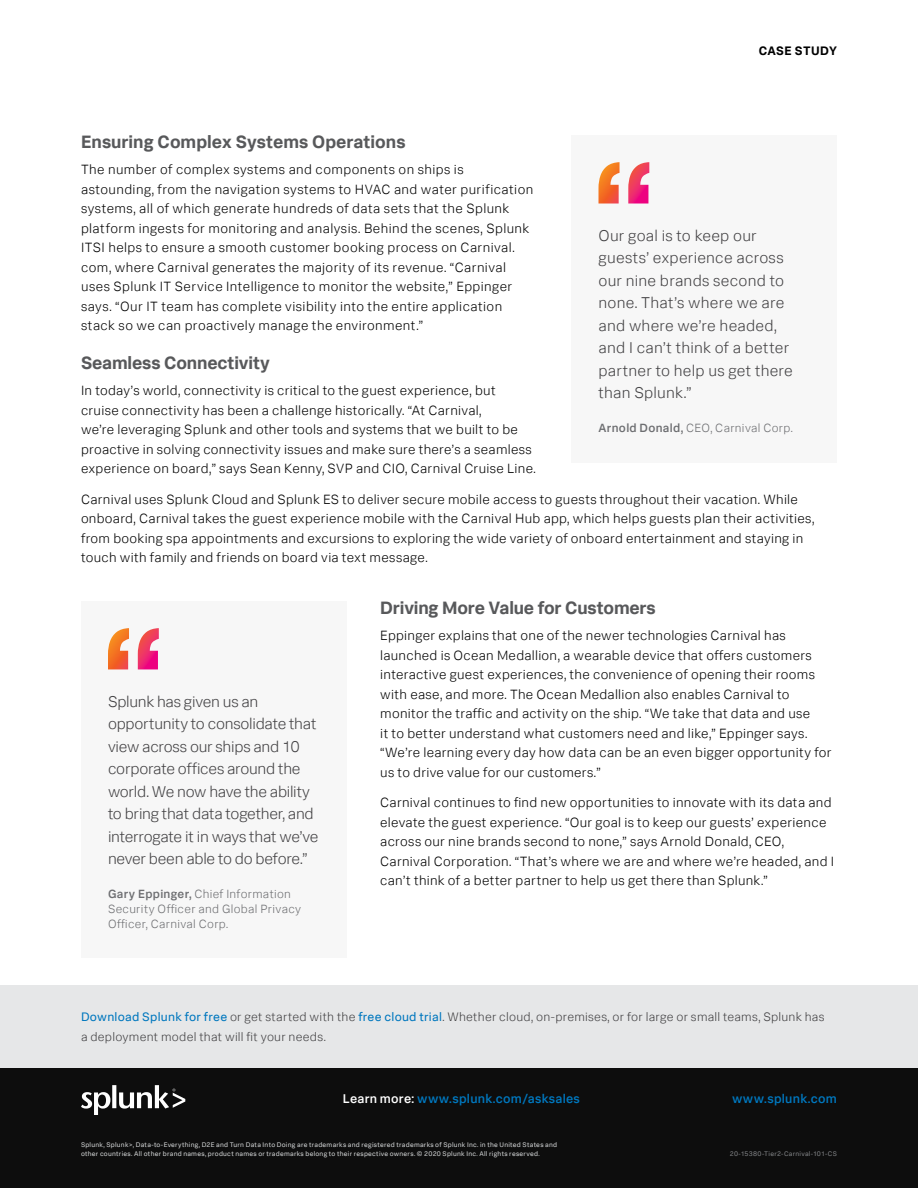
<style>
.page{position:relative;width:918px;height:1188px;background:#fff}
.page>*{position:absolute;margin:0;border:0;box-sizing:border-box;transform-origin:0 0}
.Subhead_1{font:700 18px "Splunk Data Sans";letter-spacing:-.005em;color:#58595b}
.Pull_Quote{font:300 15.75px/22.5px "Splunk Data Sans";letter-spacing:-.01em;color:#414042}
.Pull_Quote-2{font:300 15.75px/22.5px "Splunk Data Sans";letter-spacing:.015em;color:#414042}
.Body{font:300 13.5px/19.5px "Splunk Data Sans";letter-spacing:.02em;color:#000}
.t1{font:500 12.75px "Splunk Data Sans";letter-spacing:.02em;color:#0077be}
.Download_box_body_te{font:300 12.3px/19.5px "Splunk Data Sans";letter-spacing:.02em;color:#414042}
.t2{font:700 12.3px "Splunk Data Sans";letter-spacing:.035em;color:#000}
.Pull_Quote_attribute{font:300 12px/15px "Splunk Data Sans";letter-spacing:.025em;color:#6d6e71}
.t3{font:6.75px/8.7px "Splunk Data Sans";letter-spacing:.035em;color:#d1d3d4}
.t4{font:6.75px "Splunk Data Sans";letter-spacing:.035em;color:#808285}
.s1{font-weight:500}
.s2{font-weight:400;color:#0077be}
.s3{color:#fff}
</style>
<div class="page">
<div style="left:0;top:1066px;width:918px;height:122px;background:#0d0d0d"></div>
<svg style="left:81px;top:1085px;width:104px;height:29px"></svg>
<div style="left:0;top:986px;width:918px;height:82px;background:#e6e7e8"></div>
<div style="left:572px;top:135px;width:265px;height:327px;background:#f7f7f7"></div>
<svg style="left:598px;top:162px;width:51px;height:42px"></svg>
<div style="left:81px;top:601px;width:265px;height:356px;background:#f7f7f7"></div>
<svg style="left:108px;top:628px;width:51px;height:41px"></svg>
<p class="t2" style="left:759px;top:43px;width:80px">CASE STUDY</p>
<p class="Subhead_1" style="left:81px;top:131px;width:326px">Ensuring Complex Systems Operations</p>
<p class="Body" style="left:81px;top:160px;width:454px">The number of complex systems and components on ships is astounding, from the navigation systems to HVAC and water purification systems, all of which generate hundreds of data sets that the Splunk platform ingests for monitoring and analysis. Behind the scenes, Splunk ITSI helps to ensure a smooth customer booking process on Carnival. com, where Carnival generates the majority of its revenue. “Carnival uses Splunk IT Service Intelligence to monitor the website,” Eppinger says. “Our IT team has complete visibility into the entire application stack so we can proactively manage the environment.”</p>
<p class="Subhead_1" style="left:81px;top:352px;width:190px">Seamless Connectivity</p>
<p class="Body" style="left:81px;top:381px;width:456px">In today’s world, connectivity is critical to the guest experience, but cruise connectivity has been a challenge historically. “At Carnival,<br>we’re leveraging Splunk and other tools and systems that we built to be proactive in solving connectivity issues and make sure there’s a seamless experience on board,” says Sean Kenny, SVP and CIO, Carnival Cruise Line.</p>
<p class="Body" style="left:81px;top:489px;width:735px">Carnival uses Splunk Cloud and Splunk ES to deliver secure mobile access to guests throughout their vacation. While onboard, Carnival takes the guest experience mobile with the Carnival Hub app, which helps guests plan their activities, from booking spa appointments and excursions to exploring the wide variety of onboard entertainment and staying in touch with family and friends on board via text message.</p>
<p class="Pull_Quote-2" style="left:598px;top:224px;width:196px">Our goal is to keep our guests’ experience across our nine brands second to none. That’s where we are and where we’re headed, and I can’t think of a better partner to help us get there than Splunk.”</p>
<p class="Pull_Quote_attribute" style="left:598px;top:421px;width:196px"><span class="s1">Arnold Donald,</span> CEO, Carnival Corp.</p>
<p class="Pull_Quote" style="left:108px;top:690px;width:212px">Splunk has given us an opportunity to consolidate that view across our ships and 10 corporate offices around the world. We now have the ability to bring that data together, and interrogate it in ways that we’ve never been able to do before.”</p>
<p class="Pull_Quote_attribute" style="left:108px;top:886px;width:195px"><span class="s1">Gary Eppinger,</span> Chief Information<br>Security Officer and Global Privacy<br>Officer, Carnival Corp.</p>
<p class="Subhead_1" style="left:380px;top:597px;width:277px">Driving More Value for Customers</p>
<p class="Body" style="left:380px;top:626px;width:453px">Eppinger explains that one of the newer technologies Carnival has launched is Ocean Medallion, a wearable device that offers customers interactive guest experiences, the convenience of opening their rooms with ease, and more. The Ocean Medallion also enables Carnival to monitor the traffic and activity on the ship. “We take that data and use<br>it to better understand what customers need and like,” Eppinger says. “We’re learning every day how data can be an even bigger opportunity for us to drive value for our customers.”</p>
<p class="Body" style="left:380px;top:793px;width:455px">Carnival continues to find new opportunities to innovate with its data and elevate the guest experience. “Our goal is to keep our guests’ experience across our nine brands second to none,” says Arnold Donald, CEO, Carnival Corporation. “That’s where we are and where we’re headed, and I can’t think of a better partner to help us get there than Splunk.”</p>
<p class="Download_box_body_te" style="left:81px;top:1007px;width:745px"><span class="s2">Download Splunk for free</span> or get started with the <span class="s2">free cloud trial</span>. Whether cloud, on-premises, or for large or small teams, Splunk has a deployment model that will fit your needs.</p>
<p class="t1" style="left:343px;top:1091px;width:239px"><span class="s3">Learn more:</span> www.splunk.com/asksales</p>
<p class="t1" style="left:732px;top:1091px;width:106px">www.splunk.com</p>
<p class="t3" style="left:81px;top:1141px;width:478px">Splunk, Splunk&gt;, Data-to-Everything, D2E and Turn Data Into Doing are trademarks and registered trademarks of Splunk Inc. in the United States and other countries. All other brand names, product names or trademarks belong to their respective owners. © 2020 Splunk Inc. All rights reserved.</p>
<p class="t4" style="left:730px;top:1150px;width:109px">20-15380-Tier2-Carnival-101-CS</p>
</div>
